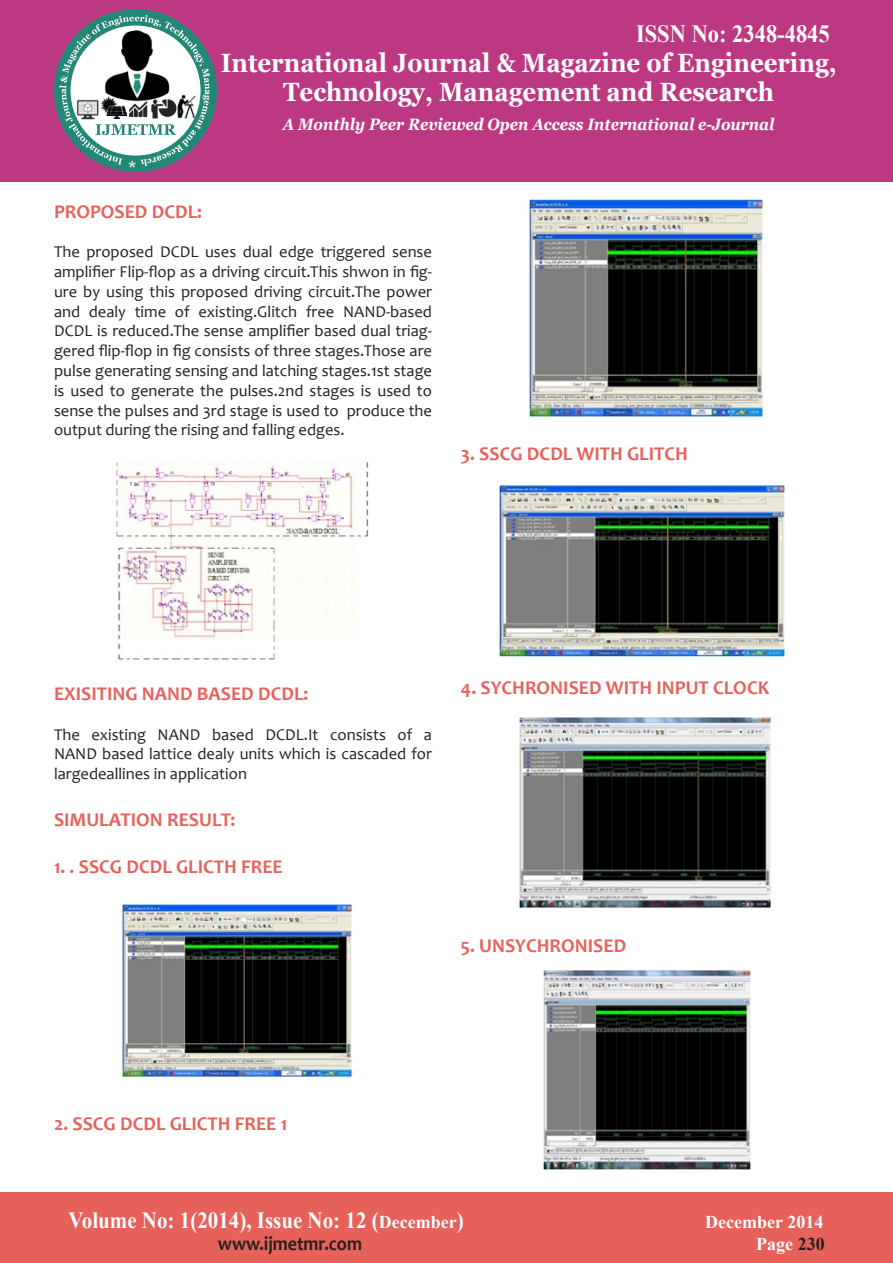
<style>
.page{position:relative;width:893px;height:1263px;background:#fff}
.page>*{position:absolute;margin:0;border:0;box-sizing:border-box;transform-origin:0 0}
.t1{font:700 26.4px "Georgia";color:#fff;scale:.91 1}
.t2{font:700 24.75px "Times New Roman";color:#fff;scale:.91 1}
.t3{font:700 23.1px "Times New Roman";color:#fff;scale:.91 1}
.t4{font:700 19.8px "Candara";color:#231f20;scale:.91 1}
.t5{font:700 19.5px "Candara";color:#e7615b}
.t6{font:700 18px "Times New Roman";color:#fff}
.t7{font:16.5px/19.8px "Candara";color:#231f20;text-align:justify}
.t8{font:italic 700 16.5px "Georgia";color:#fff;scale:.91 1}
.s1{font-size:18px}
.s2{color:#231f20}
</style>
<div class="page">
<div style="left:0;top:1193px;width:893px;height:70px;background:#e7615b"></div>
<div style="left:0;top:0;width:893px;height:182px;background:#bc3981"></div>
<div style="left:54px;top:9px;width:163px;height:163px;background:#248675;border-radius:50%"></div>
<svg style="left:59px;top:15px;width:151px;height:153px"></svg>
<img style="left:150px;top:97px;width:27px;height:23px">
<img style="left:177px;top:94px;width:21px;height:26px">
<img style="left:102px;top:30px;width:72px;height:73px">
<img style="left:75px;top:99px;width:25px;height:21px">
<img style="left:102px;top:97px;width:25px;height:21px">
<img style="left:116px;top:462px;width:253px;height:198px">
<img style="left:122px;top:903px;width:231px;height:175px">
<img style="left:527px;top:199px;width:237px;height:219px">
<img style="left:497px;top:484px;width:289px;height:173px">
<img style="left:519px;top:717px;width:252px;height:192px">
<img style="left:543px;top:970px;width:208px;height:201px">
<p class="t2" style="left:636px;top:16px;width:214px">ISSN No: 2348-4845</p>
<p class="t1" style="left:221px;top:46px;width:678px">International Journal &amp; Magazine of Engineering,</p>
<p class="t1" style="left:283px;top:75px;width:541px">Technology, Management and Research</p>
<p class="t8" style="left:283px;top:113px;width:542px">A Monthly Peer Reviewed Open Access International e-Journal</p>
<p class="t5" style="left:54px;top:199px;width:150px">PROPOSED DCDL:</p>
<p class="t7" style="left:54px;top:242px;width:380px">The proposed DCDL uses dual edge triggered sense amplifier Flip-flop as a driving circuit.This shwon in fig&shy;ure by using this proposed driving circuit.The power and dealy time of existing.Glitch free NAND-based DCDL is reduced.The sense amplifier based dual triag&shy;gered flip-flop in fig consists of three stages.Those are pulse generating sensing and latching stages.1st stage is used to generate the pulses.2nd stages is used to sense the pulses and 3rd stage is used to produce the output during the rising and falling edges.</p>
<p class="t5" style="left:461px;top:442px;width:228px">3. SSCG DCDL WITH GLITCH</p>
<p class="t5" style="left:54px;top:681px;width:256px">EXISITING NAND BASED DCDL:</p>
<p class="t7" style="left:54px;top:724px;width:379px">The existing NAND based DCDL.It consists of a NAND based lattice dealy units which is cascaded for largedeallines in application</p>
<p class="t5" style="left:54px;top:807px;width:183px">SIMULATION RESULT:</p>
<p class="t5" style="left:54px;top:854px;width:230px">1. . SSCG DCDL GLICTH FREE</p>
<p class="t5" style="left:461px;top:676px;width:310px">4. SYCHRONISED WITH INPUT CLOCK</p>
<p class="t5" style="left:461px;top:933px;width:167px">5. UNSYCHRONISED</p>
<p class="t5" style="left:54px;top:1112px;width:235px">2. SSCG DCDL GLICTH FREE 1</p>
<p class="t3" style="left:69px;top:1204px;width:436px">Volume No: 1(2014), Issue No: 12 (<span class="s1">December</span>)</p>
<p class="t6" style="left:705px;top:1210px;width:120px">December 2014</p>
<p class="t4" style="left:218px;top:1231px;width:160px">www.ijmetmr.com</p>
<p class="t6" style="left:756px;top:1231px;width:70px">Page <span class="s2">230</span></p>
</div>
